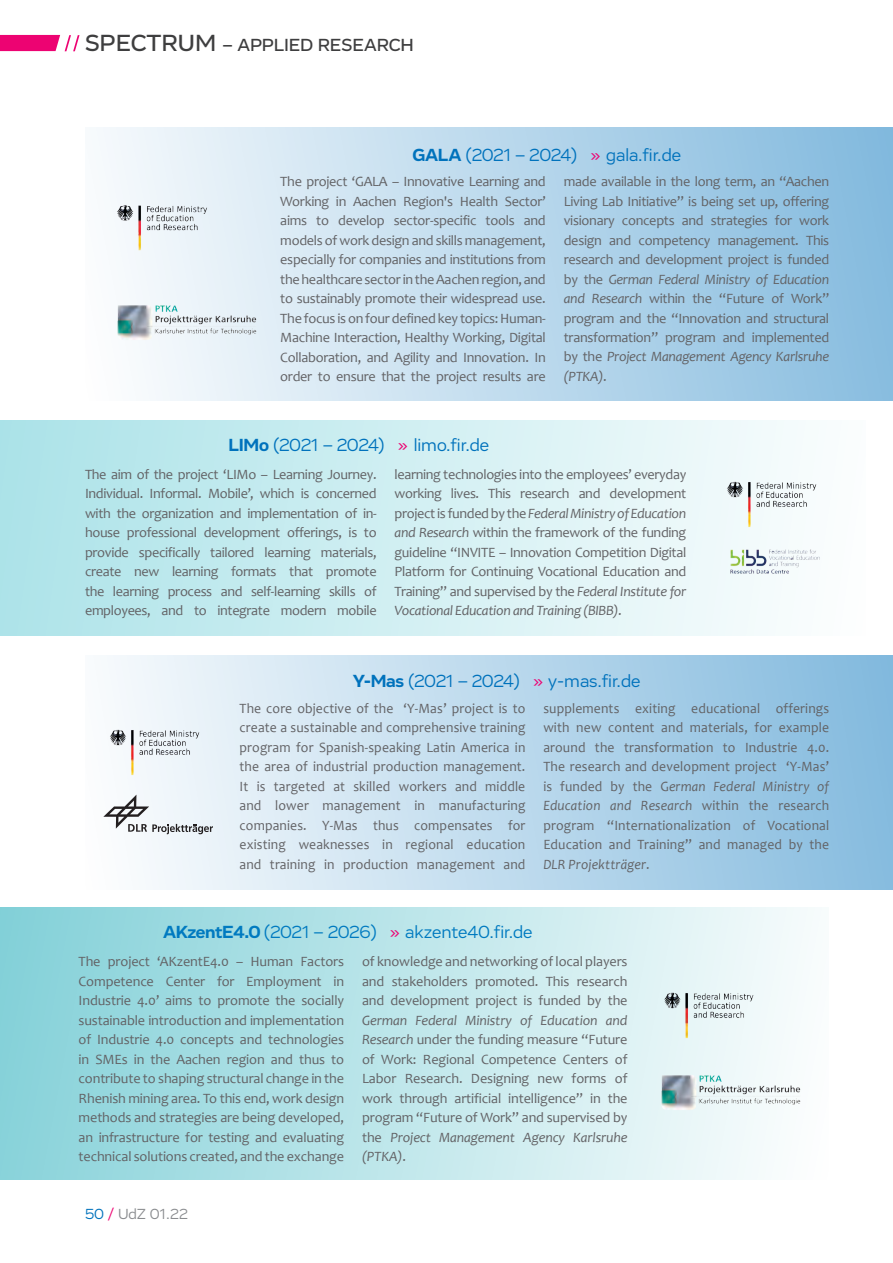
<style>
.page{position:relative;width:893px;height:1263px;background:#fff}
.page>*{position:absolute;margin:0;border:0;box-sizing:border-box;transform-origin:0 0}
.t1{font:18px "Vito";letter-spacing:-.025em;color:#0072bc}
.t2{font:18px "Vito";letter-spacing:-.005em;color:#007ac0}
.t3{font:500 18px "Vito";letter-spacing:-.01em;color:#3e3e3f}
.t4{font:15px "Vito";letter-spacing:-.005em;color:#8a8c8f}
.t5{font:14.25px/19.5px "Candara";letter-spacing:-.01em;color:#636366;text-align:justify}
.t6{font:14.25px/19.5px "Candara";letter-spacing:-.01em;color:#636366;text-align:justify;scale:.96 1}
.s1{font-size:24px}
.s2{font-weight:700}
.s3{color:#ed0372}
.s4{font-style:italic}
.s5{color:#0072bc}
</style>
<div class="page">
<svg style="left:0;top:35px;width:80px;height:16px"></svg>
<div style="left:85px;top:656px;width:808px;height:234px;background:linear-gradient(to right,#fbfdfe,#84bade)"></div>
<div style="left:0;top:908px;width:829px;height:272px;background:linear-gradient(to right,#85d1d9,#fbfdfd)"></div>
<div style="left:85px;top:128px;width:808px;height:273px;background:linear-gradient(to right,#fbfcfd,#84bbde)"></div>
<img style="left:105px;top:200px;width:125px;height:64px">
<img style="left:110px;top:288px;width:153px;height:53px">
<div style="left:0;top:420px;width:866px;height:216px;background:linear-gradient(to right,#ace3e8,#fcfefe)"></div>
<img style="left:714px;top:476px;width:126px;height:49px">
<img style="left:709px;top:525px;width:131px;height:72px">
<img style="left:97px;top:724px;width:126px;height:65px">
<svg style="left:103px;top:795px;width:110px;height:39px"></svg>
<img style="left:654px;top:989px;width:123px;height:63px">
<img style="left:654px;top:1058px;width:152px;height:53px">
<p class="t3" style="left:85px;top:34px;width:330px"><span class="s1">SPECTRUM</span> – APPLIED RESEARCH</p>
<p class="t1" style="left:412px;top:144px;width:270px"><span class="s2">GALA</span> (2021 – 2024) <span class="s3">»</span> gala.fir.de</p>
<p class="t5" style="left:280px;top:172px;width:267px">The project ‘GALA – Innovative Learning and Working in Aachen Region's Health Sector’ aims to develop sector-specific tools and models of work design and skills management, especially for companies and institutions from the healthcare sector in the Aachen region, and to sustainably promote their widespread use.<br>The focus is on four defined key topics: Human-Machine Interaction, Healthy Working, Digital Collaboration, and Agility and Innovation. In order to ensure that the project results are</p>
<p class="t5" style="left:564px;top:171px;width:267px">made available in the long term, an “Aachen Living Lab Initiative” is being set up, offering visionary concepts and strategies for work design and competency management. This research and development project is funded by the <span class="s4">German Federal Ministry of Education and Research</span> within the “Future of Work” program and the “Innovation and structural transformation” program and implemented by the <span class="s4">Project Management Agency Karlsruhe (PTKA)</span>.</p>
<p class="t1" style="left:228px;top:434px;width:262px"><span class="s2">LIMo</span> (2021 – 2024) <span class="s3">»</span> limo.fir.de</p>
<p class="t5" style="left:85px;top:464px;width:293px">The aim of the project ‘LIMo – Learning Journey.<br>Individual. Informal. Mobile’, which is concerned with the organization and implementation of in&shy;house professional development offerings, is to provide specifically tailored learning materials, create new learning formats that promote the learning process and self-learning skills of employees, and to integrate modern mobile</p>
<p class="t5" style="left:395px;top:464px;width:293px">learning technologies into the employees’ everyday working lives. This research and development project is funded by the <span class="s4">Federal Ministry of Education and Research</span> within the framework of the funding guideline “INVITE – Innovation Competition Digital Platform for Continuing Vocational Education and Training” and supervised by the <span class="s4">Federal Institute for Vocational Education and Training (BIBB)</span>.</p>
<p class="t1" style="left:353px;top:670px;width:289px"><span class="s2">Y-Mas</span> (2021 – 2024) <span class="s3">»</span> y-mas.fir.de</p>
<p class="t6" style="left:240px;top:698px;width:299px">The core objective of the ‘Y-Mas’ project is to create a sustainable and comprehensive training program for Spanish-speaking Latin America in the area of industrial production management.<br>It is targeted at skilled workers and middle and lower management in manufacturing companies. Y-Mas thus compensates for existing weaknesses in regional education and training in production management and</p>
<p class="t6" style="left:543px;top:698px;width:299px">supplements exiting educational offerings with new content and materials, for example around the transformation to Industrie 4.0.<br>The research and development project ‘Y-Mas’ is funded by the G<span class="s4">erman Federal Ministry of Education and Research</span> within the research program “Internationalization of Vocational Education and Training” and managed by the <span class="s4">DLR Projektträger</span>.</p>
<p class="t2" style="left:163px;top:921px;width:371px"><span class="s2">AKzentE4.0</span> (2021 – 2026) <span class="s3">»</span> akzente40.fir.de</p>
<p class="t5" style="left:79px;top:952px;width:267px">The project ‘AKzentE4.0 – Human Factors Competence Center for Employment in Industrie 4.0’ aims to promote the socially sustainable introduction and implementation of Industrie 4.0 concepts and technologies in SMEs in the Aachen region and thus to contribute to shaping structural change in the Rhenish mining area. To this end, work design methods and strategies are being developed, an infrastructure for testing and evaluating technical solutions created, and the exchange</p>
<p class="t5" style="left:362px;top:951px;width:267px">of knowledge and networking of local players and stakeholders promoted. This research and development project is funded by the</p>
<p class="t5" style="left:362px;top:1010px;width:267px"><span class="s4">German Federal Ministry of Education and Research</span> under the funding measure “Future of Work: Regional Competence Centers of Labor Research. Designing new forms of work through artificial intelligence” in the program “Future of Work” and supervised by the <span class="s4">Project Management Agency Karlsruhe (PTKA)</span>.</p>
<p class="t4" style="left:85px;top:1205px;width:104px"><span class="s5">50</span> <span class="s3">/</span> UdZ 01.22</p>
</div>
